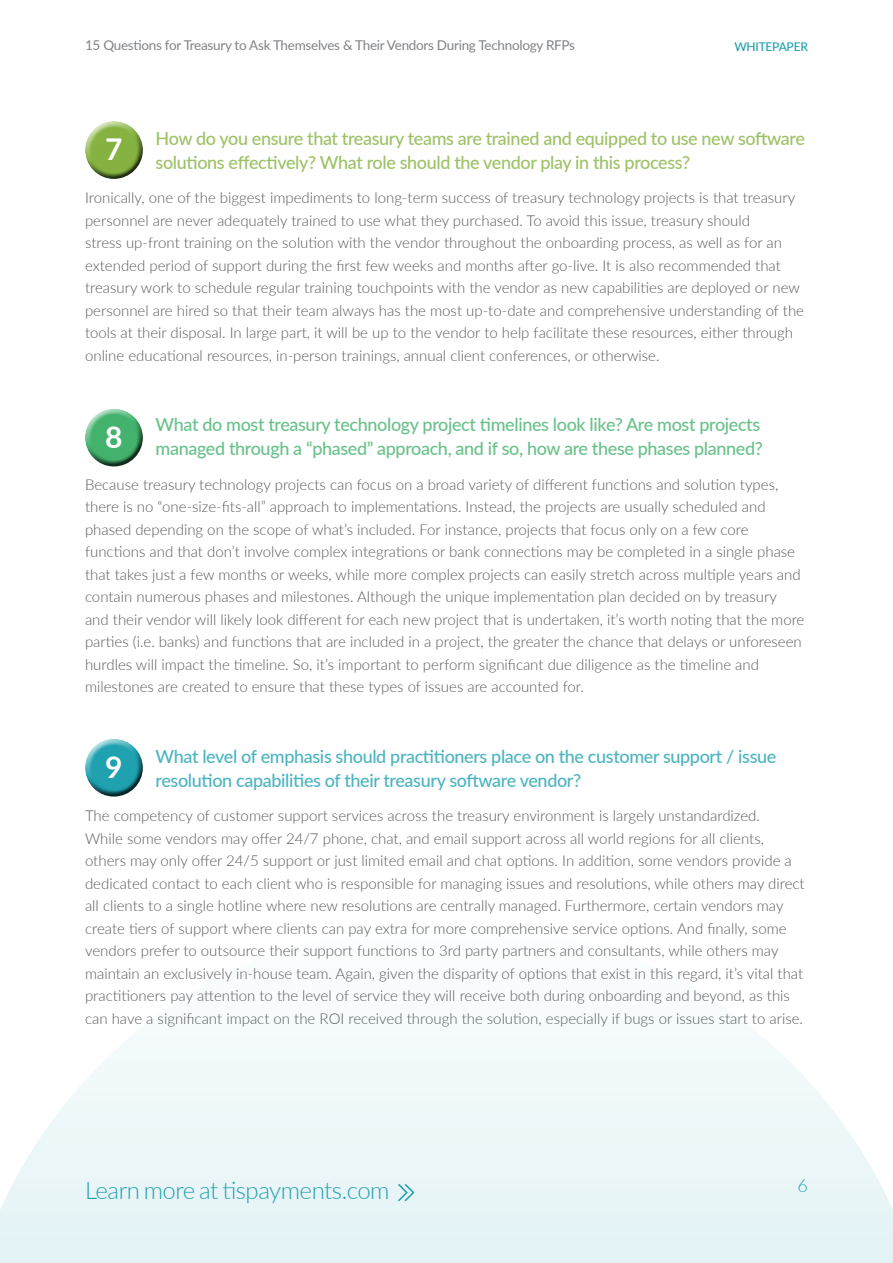
<style>
.page{position:relative;width:893px;height:1263px;background:#fff}
.page>*{position:absolute;margin:0;border:0;box-sizing:border-box;transform-origin:0 0}
.t1{font:700 30px "Lato";color:#fff}
.t2{font:300 24px "Lato";letter-spacing:-.02em;color:#21a1b0}
.t3{font:500 18px/24px "Lato";letter-spacing:-.02em;color:#69c18a}
.t4{font:500 18px/24px "Lato";letter-spacing:-.02em;color:#9dc166}
.t5{font:500 18px/24px "Lato";letter-spacing:-.02em;color:#4cb4c0}
.t6{font:300 18px "Lato";color:#21a1b0}
.t7{font:300 15px/22.5px "Lato";color:#58595b}
.t8{font:13.5px "Lato";letter-spacing:-.02em;color:#808285}
.t9{font:500 12px "Lato";letter-spacing:-.02em;color:#1fa1b0}
</style>
<div class="page">
<svg style="left:0;top:1036px;width:893px;height:227px;fill:#ebf6f8"></svg>
<div style="left:78px;top:114px;width:66px;height:53px;background:#fff;opacity:.75"></div>
<div style="left:84px;top:130px;width:66px;height:50px;background:#000;opacity:.75"></div>
<div style="left:78px;top:402px;width:66px;height:53px;background:#fff;opacity:.75"></div>
<div style="left:84px;top:417px;width:66px;height:50px;background:#000;opacity:.75"></div>
<div style="left:78px;top:732px;width:66px;height:53px;background:#fff;opacity:.75"></div>
<div style="left:84px;top:747px;width:66px;height:50px;background:#000;opacity:.75"></div>
<p class="t8" style="left:85px;top:35px;width:492px">15 Questions for Treasury to Ask Themselves &amp; Their Vendors During Technology RFPs</p>
<p class="t9" style="left:734px;top:38px;width:75px">WHITEPAPER</p>
<p class="t4" style="left:156px;top:125px;width:651px">How do you ensure that treasury teams are trained and equipped to use new software solutions effectively? What role should the vendor play in this process?</p>
<p class="t7" style="left:85px;top:186px;width:720px">Ironically, one of the biggest impediments to long-term success of treasury technology projects is that treasury personnel are never adequately trained to use what they purchased. To avoid this issue, treasury should<br>stress up-front training on the solution with the vendor throughout the onboarding process, as well as for an extended period of support during the first few weeks and months after go-live. It is also recommended that treasury work to schedule regular training touchpoints with the vendor as new capabilities are deployed or new personnel are hired so that their team always has the most up-to-date and comprehensive understanding of the tools at their disposal. In large part, it will be up to the vendor to help facilitate these resources, either through online educational resources, in-person trainings, annual client conferences, or otherwise.</p>
<h1 class="t1" style="left:105px;top:127px;width:19px">7</h1>
<p class="t3" style="left:156px;top:412px;width:609px">What do most treasury technology project timelines look like? Are most projects managed through a “phased” approach, and if so, how are these phases planned?</p>
<p class="t7" style="left:85px;top:473px;width:721px">Because treasury technology projects can focus on a broad variety of different functions and solution types, there is no “one-size-fits-all” approach to implementations. Instead, the projects are usually scheduled and phased depending on the scope of what’s included. For instance, projects that focus only on a few core functions and that don’t involve complex integrations or bank connections may be completed in a single phase that takes just a few months or weeks, while more complex projects can easily stretch across multiple years and contain numerous phases and milestones. Although the unique implementation plan decided on by treasury and their vendor will likely look different for each new project that is undertaken, it’s worth noting that the more parties (i.e. banks) and functions that are included in a project, the greater the chance that delays or unforeseen hurdles will impact the timeline. So, it’s important to perform significant due diligence as the timeline and milestones are created to ensure that these types of issues are accounted for.</p>
<h1 class="t1" style="left:105px;top:415px;width:19px">8</h1>
<p class="t5" style="left:156px;top:743px;width:622px">What level of emphasis should practitioners place on the customer support / issue resolution capabilities of their treasury software vendor?</p>
<p class="t7" style="left:85px;top:804px;width:721px">The competency of customer support services across the treasury environment is largely unstandardized.<br>While some vendors may offer 24/7 phone, chat, and email support across all world regions for all clients, others may only offer 24/5 support or just limited email and chat options. In addition, some vendors provide a dedicated contact to each client who is responsible for managing issues and resolutions, while others may direct all clients to a single hotline where new resolutions are centrally managed. Furthermore, certain vendors may create tiers of support where clients can pay extra for more comprehensive service options. And finally, some vendors prefer to outsource their support functions to 3rd party partners and consultants, while others may maintain an exclusively in-house team. Again, given the disparity of options that exist in this regard, it’s vital that practitioners pay attention to the level of service they will receive both during onboarding and beyond, as this can have a significant impact on the ROI received through the solution, especially if bugs or issues start to arise.</p>
<h1 class="t1" style="left:105px;top:745px;width:19px">9</h1>
<h2 class="t2" style="left:85px;top:1173px;width:306px">Learn more at tispayments.com</h2>
<p class="t6" style="left:797px;top:1173px;width:12px">6</p>
</div>
